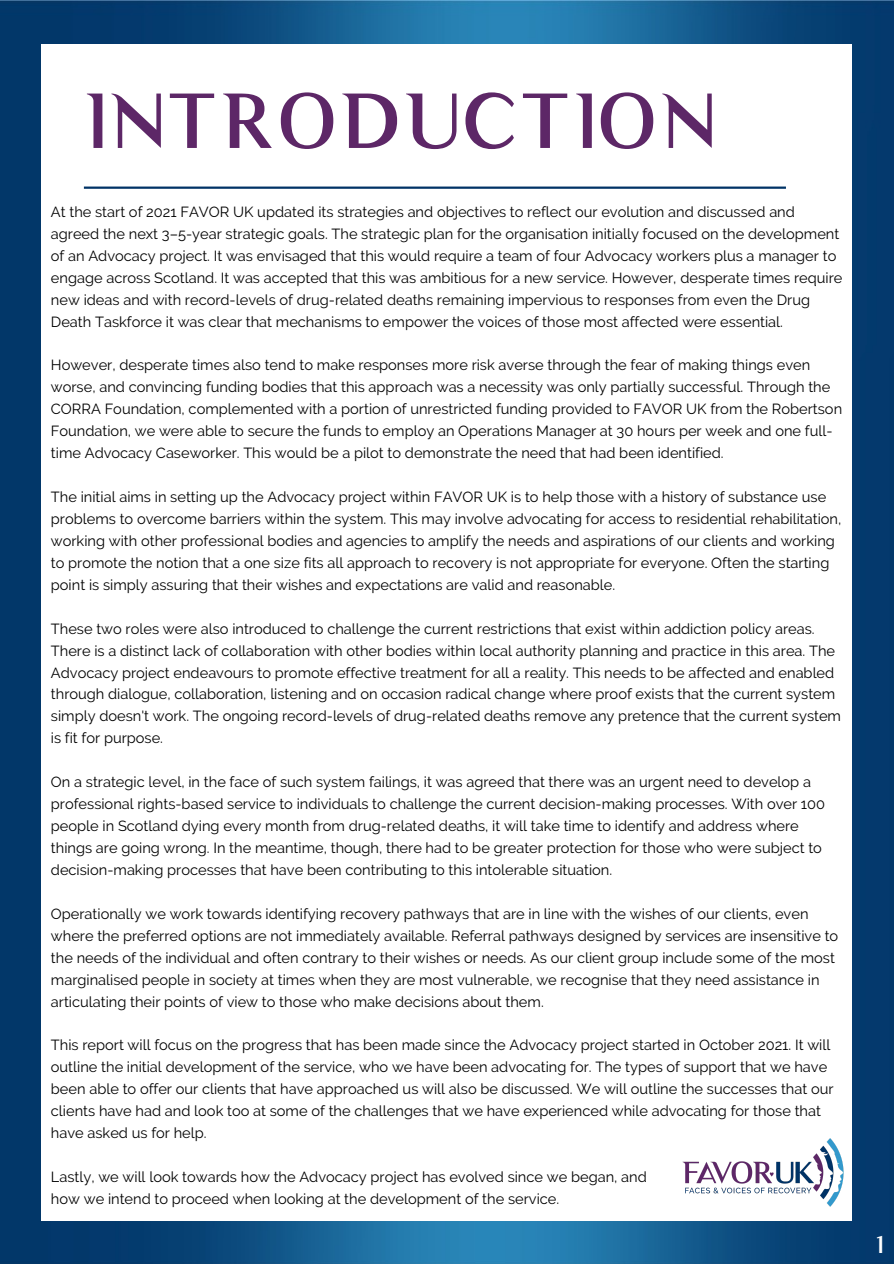
<style>
.page{position:relative;width:894px;height:1264px;background:#fff}
.page>*{position:absolute;margin:0;border:0;box-sizing:border-box;transform-origin:0 0}
.t1{font:74.25px "Luxia Medium Display";letter-spacing:.04em;color:#5d2767}
.t2{font:23.55px "Luxia Medium Display";color:#fff}
.t3{font:14.55px/21.9px "Raleway";color:#000}
</style>
<div class="page">
<img style="left:0;top:0;width:893px;height:1263px">
<div style="left:42px;top:44px;width:809px;height:1176px;background:#fff"></div>
<hr style="left:84px;top:186px;width:701px;height:3px;background:#036">
<img style="left:682px;top:1138px;width:161px;height:68px">
<p class="t1" style="left:84px;top:76px;width:632px">INTRODUCTION</p>
<p class="t3" style="left:51px;top:201px;width:792px">At the start of 2021 FAVOR UK updated its strategies and objectives to reflect our evolution and discussed and agreed the next 3–5-year strategic goals. The strategic plan for the organisation initially focused on the development of an Advocacy project. It was envisaged that this would require a team of four Advocacy workers plus a manager to engage across Scotland. It was accepted that this was ambitious for a new service. However, desperate times require new ideas and with record-levels of drug-related deaths remaining impervious to responses from even the Drug Death Taskforce it was clear that mechanisms to empower the voices of those most affected were essential.</p>
<p class="t3" style="left:51px;top:354px;width:792px">However, desperate times also tend to make responses more risk averse through the fear of making things even worse, and convincing funding bodies that this approach was a necessity was only partially successful. Through the CORRA Foundation, complemented with a portion of unrestricted funding provided to FAVOR UK from the Robertson Foundation, we were able to secure the funds to employ an Operations Manager at 30 hours per week and one full&shy;time Advocacy Caseworker. This would be a pilot to demonstrate the need that had been identified.</p>
<p class="t3" style="left:51px;top:486px;width:791px">The initial aims in setting up the Advocacy project within FAVOR UK is to help those with a history of substance use problems to overcome barriers within the system. This may involve advocating for access to residential rehabilitation, working with other professional bodies and agencies to amplify the needs and aspirations of our clients and working to promote the notion that a one size fits all approach to recovery is not appropriate for everyone. Often the starting point is simply assuring that their wishes and expectations are valid and reasonable.</p>
<p class="t3" style="left:51px;top:617px;width:791px">These two roles were also introduced to challenge the current restrictions that exist within addiction policy areas.<br>There is a distinct lack of collaboration with other bodies within local authority planning and practice in this area. The Advocacy project endeavours to promote effective treatment for all a reality. This needs to be affected and enabled through dialogue, collaboration, listening and on occasion radical change where proof exists that the current system simply doesn't work. The ongoing record-levels of drug-related deaths remove any pretence that the current system is fit for purpose.</p>
<p class="t3" style="left:51px;top:771px;width:775px">On a strategic level, in the face of such system failings, it was agreed that there was an urgent need to develop a professional rights-based service to individuals to challenge the current decision-making processes. With over 100 people in Scotland dying every month from drug-related deaths, it will take time to identify and address where things are going wrong. In the meantime, though, there had to be greater protection for those who were subject to decision-making processes that have been contributing to this intolerable situation.</p>
<p class="t3" style="left:51px;top:902px;width:788px">Operationally we work towards identifying recovery pathways that are in line with the wishes of our clients, even where the preferred options are not immediately available. Referral pathways designed by services are insensitive to the needs of the individual and often contrary to their wishes or needs. As our client group include some of the most marginalised people in society at times when they are most vulnerable, we recognise that they need assistance in articulating their points of view to those who make decisions about them.</p>
<p class="t3" style="left:51px;top:1034px;width:784px">This report will focus on the progress that has been made since the Advocacy project started in October 2021. It will outline the initial development of the service, who we have been advocating for. The types of support that we have been able to offer our clients that have approached us will also be discussed. We will outline the successes that our clients have had and look too at some of the challenges that we have experienced while advocating for those that have asked us for help.</p>
<p class="t3" style="left:51px;top:1165px;width:597px">Lastly, we will look towards how the Advocacy project has evolved since we began, and</p>
<p class="t3" style="left:51px;top:1187px;width:509px">how we intend to proceed when looking at the development of the service.</p>
<p class="t2" style="left:876px;top:1230px;width:9px">1</p>
</div>
